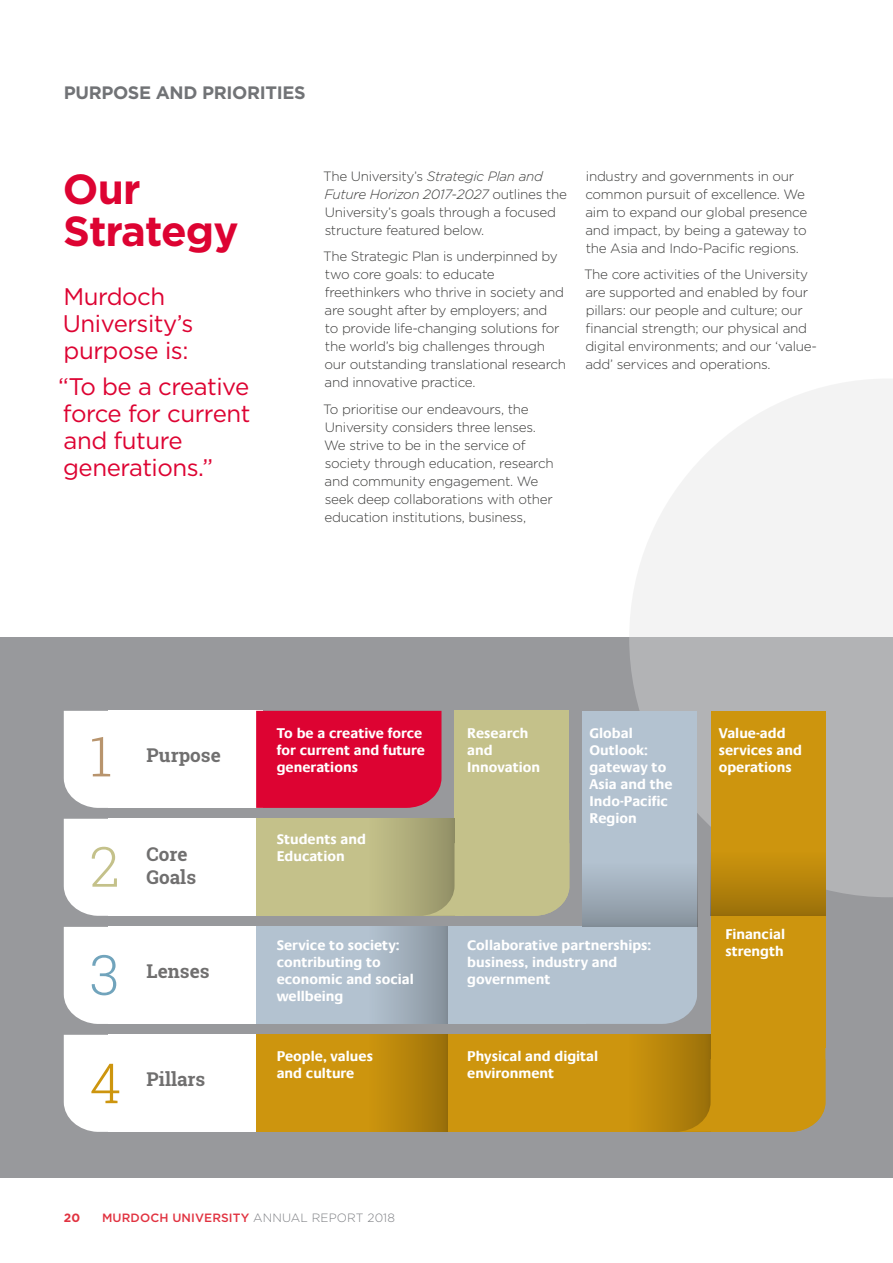
<style>
.page{position:relative;width:893px;height:1263px;background:#fff}
.page>*{position:absolute;margin:0;border:0;box-sizing:border-box;transform-origin:0 0}
.t1{font:300 55.35px "Roboto Slab";color:#b8946d}
.t2{font:300 55.35px "Roboto Slab";color:#c4c18a}
.t3{font:300 55.35px "Roboto Slab";color:#71a4bc}
.t4{font:300 55.35px "Roboto Slab";color:#cd950e}
.t5{font:700 42px/42px "Gotham";letter-spacing:-.02em;color:#dd0332}
.t6{font:24px/27px "Gotham";letter-spacing:-.02em;color:#dd0332}
.t7{font:700 19.05px/22.8px "Roboto Slab";color:#706f6f}
.t8{font:700 18px "Gotham";letter-spacing:-.02em;color:#717376}
.t9{font:700 14.25px/17.1px "Praxis Com";color:#fff}
.t10{font:300 13.5px/18px "Gotham";letter-spacing:-.02em;color:#3c3c3b}
.t11{font:500 12px "Gotham";letter-spacing:.01em;color:#e13341}
.t12{font:700 12px "Gotham";color:#e13341}
.s1{font-style:italic}
.s2{font-weight:300;color:#7d7f83}
</style>
<div class="page">
<div style="left:0;top:638px;width:893px;height:540px;background:#98999c"></div>
<hr style="left:892px;top:64px;width:1px;height:1114px;background:#dadada">
<svg style="left:629px;top:378px;width:264px;height:519px;fill:#f3f3f3"></svg>
<div style="left:64px;top:711px;width:44px;height:97px;background:#fff"></div>
<div style="left:108px;top:711px;width:155px;height:97px;background:#fff"></div>
<div style="left:64px;top:819px;width:44px;height:97px;background:#fff"></div>
<div style="left:108px;top:819px;width:155px;height:97px;background:#fff"></div>
<div style="left:64px;top:927px;width:44px;height:97px;background:#fff"></div>
<div style="left:108px;top:927px;width:155px;height:97px;background:#fff"></div>
<div style="left:64px;top:1035px;width:44px;height:97px;background:#fff"></div>
<div style="left:108px;top:1035px;width:155px;height:97px;background:#fff"></div>
<div style="left:586px;top:951px;width:111px;height:73px;background:#b3c2d0"></div>
<div style="left:447px;top:927px;width:139px;height:97px;background:#b3c2d0"></div>
<div style="left:582px;top:825px;width:115px;height:126px;background:#b3c2d0"></div>
<div style="left:256px;top:927px;width:193px;height:97px;background:#b3c2d0"></div>
<div style="left:256px;top:819px;width:207px;height:97px;background:#c4c18a"></div>
<div style="left:256px;top:711px;width:185px;height:97px;background:#dd0332"></div>
<div style="left:568px;top:1035px;width:165px;height:97px;background:#cd950e"></div>
<div style="left:582px;top:711px;width:115px;height:114px;background:#b3c2d0"></div>
<div style="left:454px;top:711px;width:115px;height:109px;background:#c4c18a"></div>
<div style="left:368px;top:927px;width:79px;height:97px;background:linear-gradient(to right,#b4c3d1,#87939d)"></div>
<div style="left:582px;top:862px;width:115px;height:65px;background:linear-gradient(to bottom,#b4c3d1,#87929c)"></div>
<div style="left:368px;top:819px;width:86px;height:97px;background:linear-gradient(to bottom,#b6b480,#b6b480)"></div>
<svg style="left:419px;top:820px;width:150px;height:96px;background:#bab884"></svg>
<div style="left:469px;top:1035px;width:121px;height:97px;background:#cd950e"></div>
<div style="left:711px;top:814px;width:114px;height:102px;background:#cd950e"></div>
<div style="left:256px;top:1035px;width:213px;height:97px;background:#cd950e"></div>
<div style="left:711px;top:916px;width:114px;height:132px;background:#cd950e"></div>
<div style="left:711px;top:711px;width:114px;height:103px;background:#cd950e"></div>
<div style="left:628px;top:1035px;width:83px;height:97px;background:linear-gradient(to bottom,#bf8b0c,#bf8b0c)"></div>
<div style="left:368px;top:1035px;width:79px;height:97px;background:linear-gradient(to right,#ce960d,#9b700a)"></div>
<div style="left:711px;top:851px;width:114px;height:65px;background:linear-gradient(to bottom,#ce960d,#9a700a)"></div>
<svg style="left:675px;top:1035px;width:150px;height:97px"></svg>
<h3 class="t8" style="left:64px;top:81px;width:243px">PURPOSE AND PRIORITIES</h3>
<h2 class="t5" style="left:63px;top:168px;width:177px">Our<br>Strategy</h2>
<h3 class="t6" style="left:63px;top:283px;width:132px">Murdoch<br>University’s purpose is:</h3>
<h3 class="t6" style="left:58px;top:372px;width:194px">“To be a creative force for current and future generations.”</h3>
<p class="t10" style="left:323px;top:167px;width:245px">The University’s <span class="s1">Strategic Plan and Future Horizon 2017-2027</span> outlines the University’s goals through a focused structure featured below.</p>
<p class="t10" style="left:323px;top:247px;width:244px">The Strategic Plan is underpinned by two core goals: to educate freethinkers who thrive in society and are sought after by employers; and<br>to provide life-changing solutions for the world’s big challenges through our outstanding translational research and innovative practice.</p>
<p class="t10" style="left:323px;top:400px;width:232px">To prioritise our endeavours, the University considers three lenses.<br>We strive to be in the service of society through education, research and community engagement. We seek deep collaborations with other education institutions, business,</p>
<p class="t10" style="left:585px;top:167px;width:223px">industry and governments in our common pursuit of excellence. We aim to expand our global presence and impact, by being a gateway to the Asia and Indo-Pacific regions.</p>
<p class="t10" style="left:584px;top:265px;width:234px">The core activities of the University are supported and enabled by four pillars: our people and culture; our financial strength; our physical and digital environments; and our ‘value&shy;add’ services and operations.</p>
<h1 class="t1" style="left:90px;top:718px;width:24px">1</h1>
<h3 class="t7" style="left:147px;top:744px;width:76px">Purpose</h3>
<h1 class="t2" style="left:90px;top:829px;width:32px">2</h1>
<h1 class="t3" style="left:90px;top:937px;width:31px">3</h1>
<h1 class="t4" style="left:90px;top:1045px;width:33px">4</h1>
<h3 class="t7" style="left:147px;top:842px;width:51px">Core<br>Goals</h3>
<h3 class="t7" style="left:147px;top:959px;width:64px">Lenses</h3>
<h3 class="t7" style="left:147px;top:1067px;width:60px">Pillars</h3>
<p class="t9" style="left:277px;top:724px;width:150px">To be a creative force for current and future generations</p>
<p class="t9" style="left:277px;top:830px;width:91px">Students and<br>Education</p>
<p class="t9" style="left:277px;top:936px;width:139px">Service to society: contributing to economic and social wellbeing</p>
<p class="t9" style="left:277px;top:1047px;width:98px">People, values and culture</p>
<p class="t9" style="left:467px;top:724px;width:74px">Research and<br>Innovation</p>
<p class="t9" style="left:590px;top:724px;width:84px">Global<br>Outlook: gateway to<br>Asia and the<br>Indo-Pacific<br>Region</p>
<p class="t9" style="left:467px;top:936px;width:186px">Collaborative partnerships: business, industry and government</p>
<p class="t9" style="left:467px;top:1047px;width:133px">Physical and digital environment</p>
<p class="t12" style="left:64px;top:1210px;width:18px">20</p>
<p class="t11" style="left:102px;top:1209px;width:294px">MURDOCH UNIVERSITY <span class="s2">ANNUAL REPORT 2018</span></p>
<p class="t9" style="left:719px;top:724px;width:85px">Value-add services and operations</p>
<p class="t9" style="left:725px;top:925px;width:61px">Financial strength</p>
</div>
